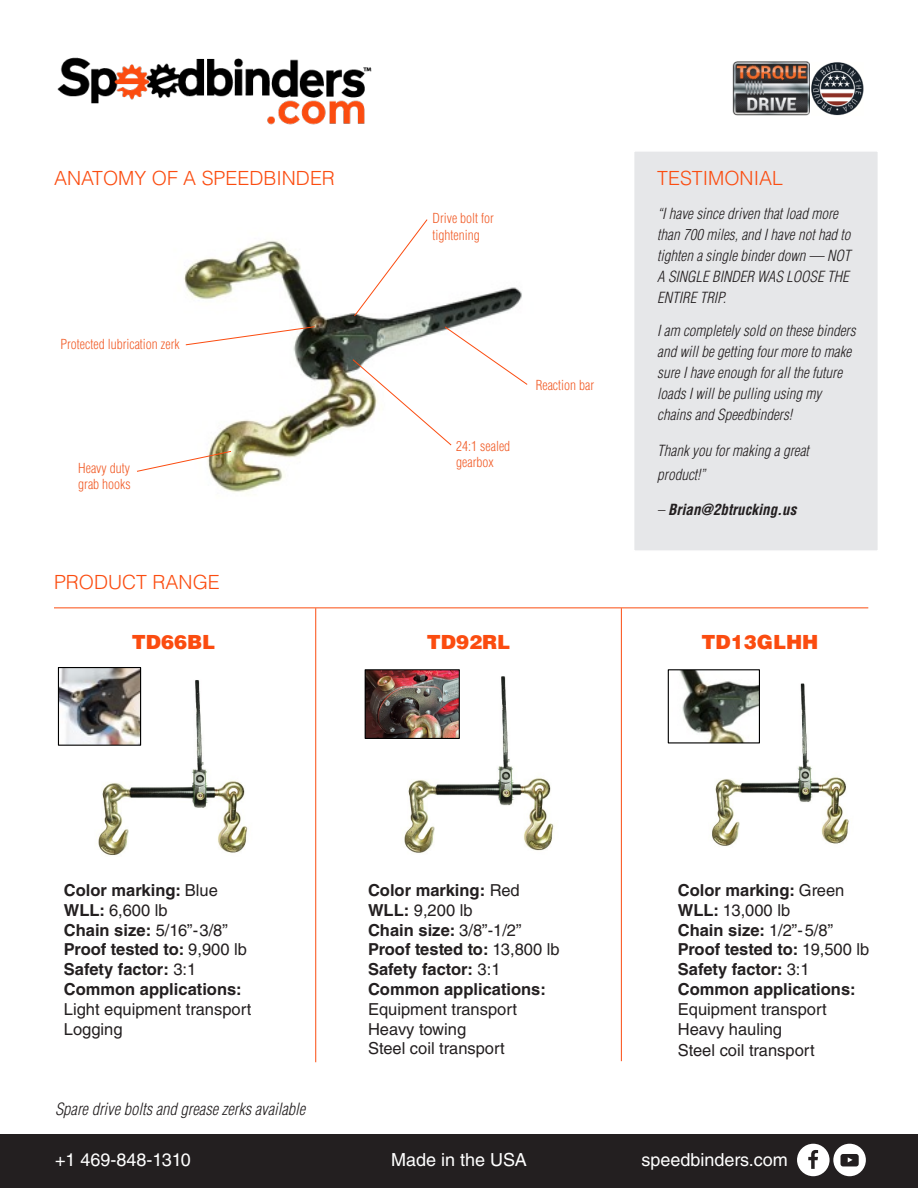
<style>
.page{position:relative;width:918px;height:1188px;background:#fff}
.page>*{position:absolute;margin:0;border:0;box-sizing:border-box;transform-origin:0 0}
.t1{font:300 19.5px "Helvetica LT Std";color:#fb4c10}
.t2{font:900 19.5px "Helvetica LT Std";color:#fb4c10}
.t3{font:18px "Helvetica LT Std";color:#fff}
.t4{font:700 16.5px "Helvetica LT Std";color:#231f20}
.t5{font:16.5px "Helvetica LT Std";color:#231f20}
.t6{font:italic 300 condensed 16.5px "Helvetica LT Std";color:#231f20}
.t7{font:italic 300 condensed 15px/21px "Helvetica LT Std";color:#231f20}
.t8{font:italic 700 condensed 15px "Helvetica LT Std";color:#231f20}
.t9{font:300 condensed 13.5px/16.2px "Helvetica LT Std";color:#f15d29}
.s1{font-weight:300}
.s2{font-weight:400}
.s3{font-weight:700}
</style>
<div class="page">
<img style="left:57px;top:57px;width:315px;height:68px">
<img style="left:732px;top:61px;width:78px;height:55px">
<img style="left:184px;top:240px;width:338px;height:252px">
<div style="left:633px;top:150px;width:246px;height:402px;background:#e6e7e9;border:2px solid #fff"></div>
<img style="left:98px;top:669px;width:150px;height:187px">
<img style="left:404px;top:676px;width:150px;height:177px">
<img style="left:705px;top:683px;width:144px;height:163px">
<img style="left:60px;top:669px;width:79px;height:75px">
<div style="left:58px;top:667px;width:83px;height:79px;border:1px solid #000"></div>
<img style="left:367px;top:671px;width:91px;height:66px">
<div style="left:365px;top:669px;width:95px;height:70px;border:1px solid #000"></div>
<img style="left:680px;top:671px;width:78px;height:70px">
<div style="left:668px;top:669px;width:92px;height:74px;border:1px solid #000"></div>
<hr style="left:315px;top:608px;width:1px;height:454px;background:#fb4c10">
<hr style="left:621px;top:608px;width:1px;height:453px;background:#fb4c10">
<hr style="left:54px;top:607px;width:814px;height:1px;background:#fb4c10">
<svg style="left:352px;top:326px;width:176px;height:120px"></svg>
<svg style="left:353px;top:219px;width:75px;height:98px"></svg>
<svg style="left:185px;top:326px;width:131px;height:20px"></svg>
<svg style="left:137px;top:450px;width:95px;height:22px"></svg>
<img style="left:812px;top:62px;width:52px;height:54px">
<div style="left:0;top:1134px;width:918px;height:54px;background:#231f20"></div>
<svg style="left:797px;top:1144px;width:69px;height:32px"></svg>
<p class="t1" style="left:54px;top:166px;width:282px">ANATOMY OF A SPEEDBINDER</p>
<p class="t9" style="left:60px;top:336px;width:121px">Protected lubrication zerk</p>
<p class="t9" style="left:78px;top:460px;width:53px">Heavy duty</p>
<p class="t9" style="left:78px;top:476px;width:54px">grab hooks</p>
<p class="t1" style="left:54px;top:570px;width:167px">PRODUCT RANGE</p>
<p class="t9" style="left:433px;top:210px;width:63px">Drive bolt for tightening</p>
<p class="t9" style="left:456px;top:438px;width:55px">24:1 sealed</p>
<p class="t9" style="left:456px;top:454px;width:39px">gearbox</p>
<p class="t9" style="left:536px;top:377px;width:60px">Reaction bar</p>
<p class="t1" style="left:657px;top:166px;width:127px">TESTIMONIAL</p>
<p class="t7" style="left:657px;top:203px;width:195px">“I have since driven that load more than 700 miles, and I have not had to tighten a single binder down — NOT<br>A SINGLE BINDER WAS LOOSE THE<br>ENTIRE TRIP.</p>
<p class="t7" style="left:657px;top:320px;width:200px">I am completely sold on these binders and will be getting four more to make sure I have enough for all the future loads I will be pulling using my chains and Speedbinders!</p>
<p class="t7" style="left:657px;top:439px;width:153px;line-height:24px">Thank you for making a great product!”</p>
<p class="t8" style="left:657px;top:500px;width:141px"><span class="s1">–</span> Brian@2btrucking.us</p>
<p class="t2" style="left:132px;top:629px;width:85px">TD66BL</p>
<p class="t2" style="left:427px;top:629px;width:85px">TD92RL</p>
<p class="t2" style="left:702px;top:629px;width:118px">TD13GLHH</p>
<p class="t4" style="left:64px;top:880px;width:156px">Color marking: <span class="s2">Blue</span></p>
<p class="t5" style="left:64px;top:900px;width:105px"><span class="s3">WLL:</span> 6,600 lb</p>
<p class="t4" style="left:64px;top:920px;width:166px">Chain size: <span class="s2">5/16”-3/8”</span></p>
<p class="t4" style="left:64px;top:939px;width:185px">Proof tested to: <span class="s2">9,900 lb</span></p>
<p class="t4" style="left:64px;top:959px;width:134px">Safety factor: <span class="s2">3:1</span></p>
<p class="t4" style="left:64px;top:979px;width:179px">Common applications:</p>
<p class="t5" style="left:64px;top:999px;width:189px">Light equipment transport</p>
<p class="t5" style="left:64px;top:1019px;width:60px">Logging</p>
<p class="t6" style="left:55px;top:1099px;width:252px">Spare drive bolts and grease zerks available</p>
<p class="t4" style="left:368px;top:880px;width:153px">Color marking: <span class="s2">Red</span></p>
<p class="t5" style="left:368px;top:900px;width:106px"><span class="s3">WLL:</span> 9,200 lb</p>
<p class="t4" style="left:368px;top:920px;width:155px">Chain size: <span class="s2">3/8”-1/2”</span></p>
<p class="t4" style="left:368px;top:939px;width:193px">Proof tested to: <span class="s2">13,800 lb</span></p>
<p class="t4" style="left:368px;top:959px;width:134px">Safety factor: <span class="s2">3:1</span></p>
<p class="t4" style="left:368px;top:979px;width:179px">Common applications:</p>
<p class="t5" style="left:368px;top:999px;width:151px">Equipment transport</p>
<p class="t5" style="left:368px;top:1019px;width:100px">Heavy towing</p>
<p class="t5" style="left:368px;top:1039px;width:138px">Steel coil transport</p>
<p class="t4" style="left:678px;top:880px;width:168px">Color marking: <span class="s2">Green</span></p>
<p class="t5" style="left:678px;top:900px;width:114px"><span class="s3">WLL:</span> 13,000 lb</p>
<p class="t4" style="left:678px;top:920px;width:157px">Chain size: <span class="s2">1/2”-5/8”</span></p>
<p class="t4" style="left:678px;top:939px;width:193px">Proof tested to: <span class="s2">19,500 lb</span></p>
<p class="t4" style="left:678px;top:959px;width:133px">Safety factor: <span class="s2">3:1</span></p>
<p class="t4" style="left:678px;top:979px;width:179px">Common applications:</p>
<p class="t5" style="left:678px;top:999px;width:151px">Equipment transport</p>
<p class="t5" style="left:678px;top:1019px;width:106px">Heavy hauling</p>
<p class="t5" style="left:678px;top:1041px;width:138px">Steel coil transport</p>
<p class="t3" style="left:55px;top:1150px;width:137px">+1 469-848-1310</p>
<p class="t3" style="left:391px;top:1150px;width:137px">Made in the USA</p>
<p class="t3" style="left:642px;top:1150px;width:148px">speedbinders.com</p>
</div>
